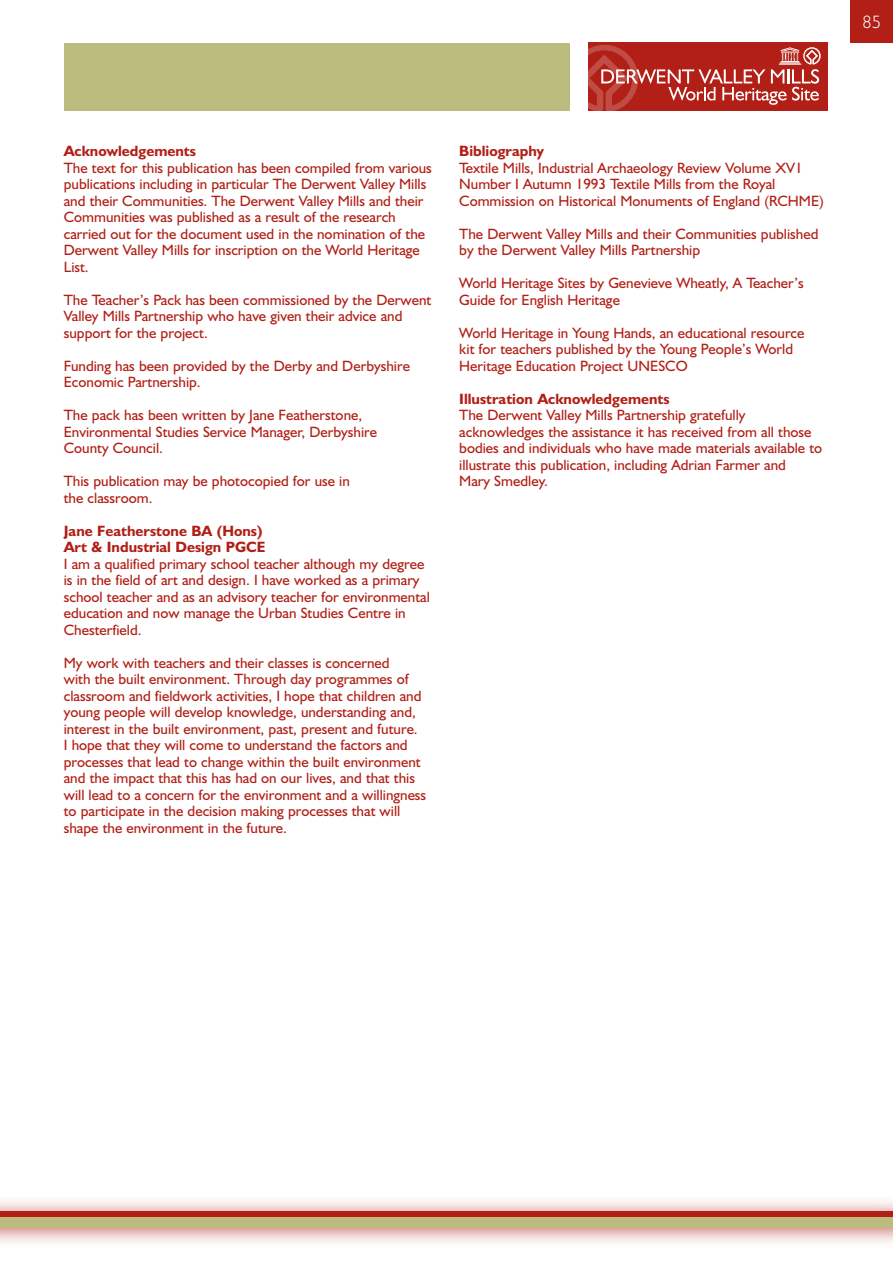
<style>
.page{position:relative;width:893px;height:1263px;background:#fff}
.page>*{position:absolute;margin:0;border:0;box-sizing:border-box;transform-origin:0 0}
.t1{font:300 18px "Humanist 521 BT";color:#fff}
.t2{font:15px/16.5px "Humanist 521 BT";color:#b11f16}
.t3{font:700 15px/16.5px "Humanist 521 BT";color:#b11f16}
</style>
<div class="page">
<div style="left:850px;top:0;width:43px;height:43px;background:#b11f16"></div>
<img style="left:0;top:1201px;width:893px;height:42px">
<div style="left:0;top:1215px;width:893px;height:12px;background:#bcbc7e"></div>
<hr style="left:0;top:1212px;width:893px;height:4px;background:#b11f16">
<div style="left:64px;top:43px;width:505px;height:68px;background:#bcbc7e"></div>
<div style="left:588px;top:43px;width:240px;height:68px;background:#b11f16"></div>
<svg style="left:588px;top:45px;width:233px;height:66px"></svg>
<p class="t1" style="left:863px;top:11px;width:20px">85</p>
<p class="t3" style="left:64px;top:142px;width:134px">Acknowledgements</p>
<p class="t2" style="left:64px;top:159px;width:370px">the text for this publication has been compiled from various publications including in particular the derwent Valley Mills and their communities. the derwent Valley Mills and their communities was published as a result of the research carried out for the document used in the nomination of the derwent Valley Mills for inscription on the World heritage list.</p>
<p class="t2" style="left:64px;top:291px;width:369px">the teacher’s pack has been commissioned by the derwent<br>Valley Mills partnership who have given their advice and support for the project.</p>
<p class="t2" style="left:64px;top:357px;width:348px">funding has been provided by the derby and derbyshire economic partnership.</p>
<p class="t2" style="left:64px;top:406px;width:315px">the pack has been written by Jane featherstone, environmental studies service Manager, derbyshire county council.</p>
<p class="t2" style="left:64px;top:472px;width:288px">this publication may be photocopied for use in the classroom.</p>
<p class="t3" style="left:64px;top:522px;width:203px">Jane Featherstone BA (Hons)<br>Art &amp; Industrial Design PGCE</p>
<p class="t2" style="left:64px;top:555px;width:368px">i am a qualified primary school teacher although my degree is in the field of art and design. i have worked as a primary school teacher and as an advisory teacher for environmental education and now manage the urban studies centre in chesterfield.</p>
<p class="t2" style="left:64px;top:654px;width:364px">My work with teachers and their classes is concerned<br>with the built environment. through day programmes of classroom and fieldwork activities, i hope that children and young people will develop knowledge, understanding and, interest in the built environment, past, present and future.<br>i hope that they will come to understand the factors and processes that lead to change within the built environment and the impact that this has had on our lives, and that this will lead to a concern for the environment and a willingness to participate in the decision making processes that will shape the environment in the future.</p>
<p class="t3" style="left:459px;top:142px;width:86px">Bibliography</p>
<p class="t2" style="left:459px;top:159px;width:366px">textile Mills, industrial Archaeology review Volume XV1 number i Autumn 1993 textile Mills from the royal commission on historical Monuments of england (rchMe)</p>
<p class="t2" style="left:459px;top:225px;width:361px">the derwent Valley Mills and their communities published by the derwent Valley Mills partnership</p>
<p class="t2" style="left:459px;top:274px;width:346px">World heritage sites by Genevieve Wheatly, A teacher’s<br>Guide for english heritage</p>
<p class="t2" style="left:459px;top:324px;width:347px">World heritage in Young hands, an educational resource kit for teachers published by the Young people’s World heritage education project unesco</p>
<p class="t3" style="left:459px;top:390px;width:212px">Illustration Acknowledgements</p>
<p class="t2" style="left:459px;top:406px;width:365px">the derwent Valley Mills partnership gratefully acknowledges the assistance it has received from all those bodies and individuals who have made materials available to illustrate this publication, including Adrian farmer and<br>Mary smedley.</p>
</div>
